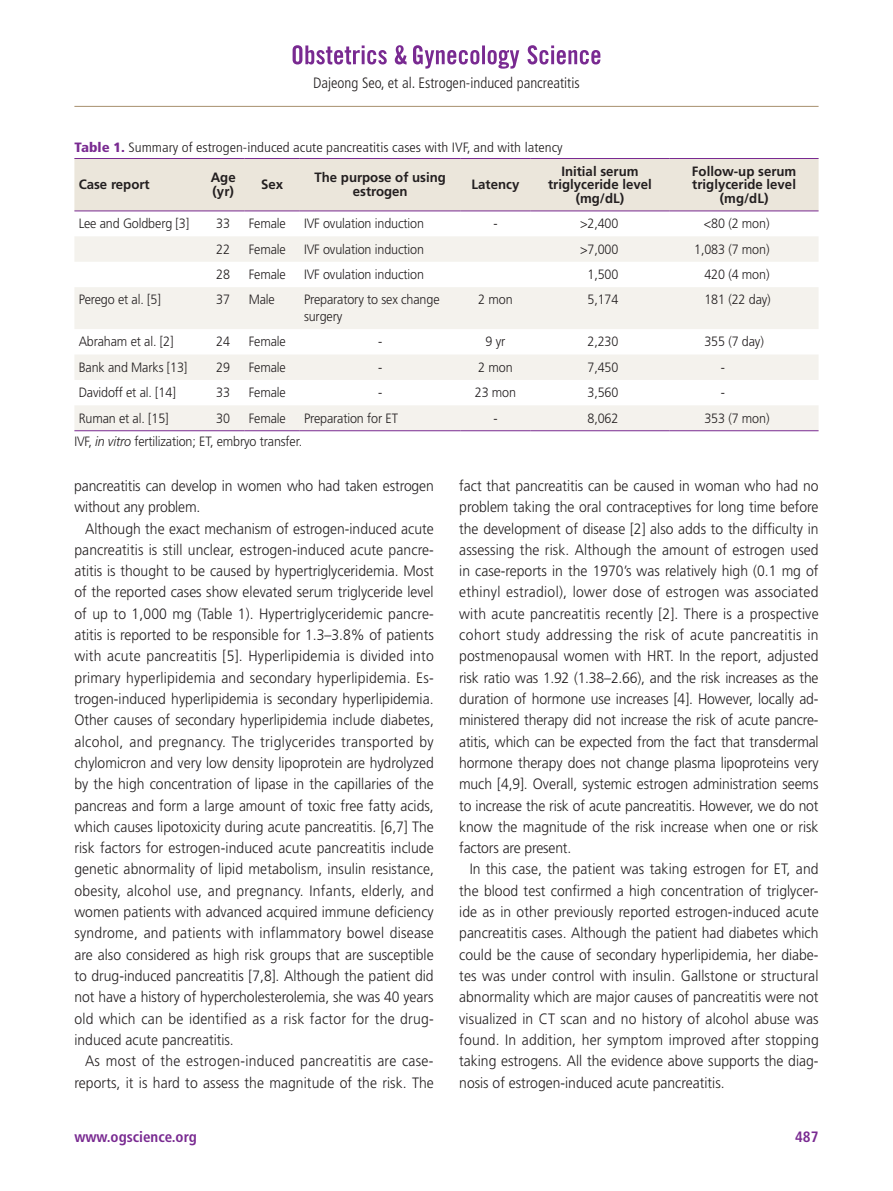
<style>
.page{position:relative;width:893px;height:1191px;background:#fff}
.page>*{position:absolute;margin:0;border:0;box-sizing:border-box;transform-origin:0 0}
.본문_영문{font:300 15px/21.3px "Frutiger LT Std";color:#231f20;text-align:justify;scale:.93 1}
.t1{font:300 condensed 15px "Frutiger LT Std";color:#231f20}
.t2{font:700 condensed 15px "Frutiger LT Std";color:#792a91}
.표내용{font:300 13.5px/16.5px "Frutiger LT Std";letter-spacing:-.01em;color:#231f20;scale:.93 1}
.표머리{font:700 13.5px/13.5px "Frutiger LT Std";color:#231f20}
.표_타이틀{font:300 condensed 13.5px "Frutiger LT Std";color:#231f20;scale:1.1 1}
.표_설명{font:300 13.5px "Frutiger LT Std";letter-spacing:-.01em;color:#231f20;scale:.93 1}
.s1{font-weight:900;color:#792a91}
.s2{font-style:italic}
</style>
<div class="page">
<hr style="left:74px;top:106px;width:745px;height:1px;background:#ad9676">
<svg style="left:527px;top:45px;width:73px;height:19px"></svg>
<svg style="left:413px;top:45px;width:106px;height:24px"></svg>
<svg style="left:293px;top:45px;width:114px;height:19px"></svg>
<div style="left:74px;top:159px;width:745px;height:51px;background:#ebe6db"></div>
<svg style="left:74px;top:236px;width:745px;height:194px;fill:#f4f2ed"></svg>
<hr style="left:74px;top:158px;width:128px;height:1px;background:#792a91">
<hr style="left:202px;top:158px;width:42px;height:1px;background:#792a91">
<hr style="left:244px;top:158px;width:56px;height:1px;background:#792a91">
<hr style="left:300px;top:158px;width:161px;height:1px;background:#792a91">
<hr style="left:461px;top:158px;width:69px;height:1px;background:#792a91">
<hr style="left:530px;top:158px;width:140px;height:1px;background:#792a91">
<hr style="left:670px;top:158px;width:149px;height:1px;background:#792a91">
<hr style="left:74px;top:210px;width:128px;height:1px;background:#792a91">
<hr style="left:202px;top:210px;width:42px;height:1px;background:#792a91">
<hr style="left:244px;top:210px;width:56px;height:1px;background:#792a91">
<hr style="left:300px;top:210px;width:161px;height:1px;background:#792a91">
<hr style="left:461px;top:210px;width:69px;height:1px;background:#792a91">
<hr style="left:530px;top:210px;width:140px;height:1px;background:#792a91">
<hr style="left:670px;top:210px;width:149px;height:1px;background:#792a91">
<hr style="left:74px;top:430px;width:128px;height:1px;background:#792a91">
<hr style="left:202px;top:430px;width:42px;height:1px;background:#792a91">
<hr style="left:244px;top:430px;width:56px;height:1px;background:#792a91">
<hr style="left:300px;top:430px;width:161px;height:1px;background:#792a91">
<hr style="left:461px;top:430px;width:69px;height:1px;background:#792a91">
<hr style="left:530px;top:430px;width:140px;height:1px;background:#792a91">
<hr style="left:670px;top:430px;width:149px;height:1px;background:#792a91">
<p class="t1" style="left:313px;top:74px;width:268px">Dajeong Seo, et al. Estrogen-induced pancreatitis</p>
<p class="표_타이틀" style="left:74px;top:139px;width:445px"><span class="s1">Table 1.</span> Summary of estrogen-induced acute pancreatitis cases with IVF, and with latency</p>
<p class="표머리" style="left:79px;top:178px;width:73px">Case report</p>
<p class="표머리" style="left:211px;top:171px;width:26px">Age (yr)</p>
<p class="표머리" style="left:261px;top:178px;width:24px">Sex</p>
<p class="표머리" style="left:314px;top:171px;width:133px;text-align:center">The purpose of using estrogen</p>
<p class="표머리" style="left:472px;top:178px;width:49px">Latency</p>
<p class="표머리" style="left:548px;top:164px;width:105px;text-align:center">Initial serum triglyceride level (mg/dL)</p>
<p class="표머리" style="left:692px;top:164px;width:106px">Follow-up serum triglyceride level</p>
<p class="표머리" style="left:720px;top:191px;width:50px">(mg/dL)</p>
<p class="표내용" style="left:79px;top:215px;width:120px">Lee and Goldberg [3]</p>
<p class="표내용" style="left:216px;top:215px;width:16px">33</p>
<p class="표내용" style="left:249px;top:215px;width:41px">Female</p>
<p class="표내용" style="left:304px;top:215px;width:131px">IVF ovulation induction</p>
<p class="표내용" style="left:493px;top:215px;width:6px">-</p>
<p class="표내용" style="left:580px;top:215px;width:43px">&gt;2,400</p>
<p class="표내용" style="left:704px;top:215px;width:72px">&lt;80 (2 mon)</p>
<p class="표내용" style="left:216px;top:241px;width:16px">22</p>
<p class="표내용" style="left:249px;top:241px;width:41px">Female</p>
<p class="표내용" style="left:304px;top:241px;width:131px">IVF ovulation induction</p>
<p class="표내용" style="left:580px;top:241px;width:43px">&gt;7,000</p>
<p class="표내용" style="left:694px;top:241px;width:82px">1,083 (7 mon)</p>
<p class="표내용" style="left:216px;top:266px;width:16px">28</p>
<p class="표내용" style="left:249px;top:266px;width:41px">Female</p>
<p class="표내용" style="left:304px;top:266px;width:131px">IVF ovulation induction</p>
<p class="표내용" style="left:588px;top:266px;width:35px">1,500</p>
<p class="표내용" style="left:704px;top:266px;width:71px">420 (4 mon)</p>
<p class="표내용" style="left:79px;top:292px;width:90px">Perego et al. [5]</p>
<p class="표내용" style="left:216px;top:292px;width:16px">37</p>
<p class="표내용" style="left:249px;top:292px;width:30px">Male</p>
<p class="표내용" style="left:304px;top:292px;width:147px">Preparatory to sex change surgery</p>
<p class="표내용" style="left:478px;top:292px;width:38px">2 mon</p>
<p class="표내용" style="left:588px;top:292px;width:35px">5,174</p>
<p class="표내용" style="left:704px;top:292px;width:73px">181 (22 day)</p>
<p class="표내용" style="left:79px;top:333px;width:103px">Abraham et al. [2]</p>
<p class="표내용" style="left:216px;top:333px;width:16px">24</p>
<p class="표내용" style="left:249px;top:333px;width:41px">Female</p>
<p class="표내용" style="left:378px;top:333px;width:6px">-</p>
<p class="표내용" style="left:485px;top:333px;width:23px">9 yr</p>
<p class="표내용" style="left:588px;top:333px;width:35px">2,230</p>
<p class="표내용" style="left:704px;top:333px;width:65px">355 (7 day)</p>
<p class="표내용" style="left:79px;top:359px;width:118px">Bank and Marks [13]</p>
<p class="표내용" style="left:216px;top:359px;width:16px">29</p>
<p class="표내용" style="left:249px;top:359px;width:41px">Female</p>
<p class="표내용" style="left:378px;top:359px;width:6px">-</p>
<p class="표내용" style="left:478px;top:359px;width:38px">2 mon</p>
<p class="표내용" style="left:588px;top:359px;width:35px">7,450</p>
<p class="표내용" style="left:721px;top:359px;width:6px">-</p>
<p class="표내용" style="left:79px;top:384px;width:106px">Davidoff et al. [14]</p>
<p class="표내용" style="left:216px;top:384px;width:16px">33</p>
<p class="표내용" style="left:249px;top:384px;width:41px">Female</p>
<p class="표내용" style="left:378px;top:384px;width:6px">-</p>
<p class="표내용" style="left:475px;top:384px;width:46px">23 mon</p>
<p class="표내용" style="left:588px;top:384px;width:35px">3,560</p>
<p class="표내용" style="left:721px;top:384px;width:6px">-</p>
<p class="표내용" style="left:79px;top:410px;width:98px">Ruman et al. [15]</p>
<p class="표내용" style="left:216px;top:410px;width:16px">30</p>
<p class="표내용" style="left:249px;top:410px;width:41px">Female</p>
<p class="표내용" style="left:304px;top:410px;width:102px">Preparation for ET</p>
<p class="표내용" style="left:493px;top:410px;width:6px">-</p>
<p class="표내용" style="left:588px;top:410px;width:35px">8,062</p>
<p class="표내용" style="left:704px;top:410px;width:71px">353 (7 mon)</p>
<p class="표_설명" style="left:74px;top:434px;width:246px">IVF, <span class="s2">in vitro</span> fertilization; ET, embryo transfer.</p>
<p class="본문_영문" style="left:74px;top:475px;width:388px">pancreatitis can develop in women who had taken estrogen without any problem.</p>
<p class="본문_영문" style="left:74px;top:518px;width:388px;text-indent:11px">Although the exact mechanism of estrogen-induced acute pancreatitis is still unclear, estrogen-induced acute pancre&shy;atitis is thought to be caused by hypertriglyceridemia. Most of the reported cases show elevated serum triglyceride level of up to 1,000 mg (Table 1). Hypertriglyceridemic pancre&shy;atitis is reported to be responsible for 1.3–3.8% of patients with acute pancreatitis [5]. Hyperlipidemia is divided into primary hyperlipidemia and secondary hyperlipidemia. Es&shy;trogen-induced hyperlipidemia is secondary hyperlipidemia.<br>Other causes of secondary hyperlipidemia include diabetes, alcohol, and pregnancy. The triglycerides transported by chylomicron and very low density lipoprotein are hydrolyzed by the high concentration of lipase in the capillaries of the pancreas and form a large amount of toxic free fatty acids, which causes lipotoxicity during acute pancreatitis. [6,7] The risk factors for estrogen-induced acute pancreatitis include genetic abnormality of lipid metabolism, insulin resistance, obesity, alcohol use, and pregnancy. Infants, elderly, and women patients with advanced acquired immune deficiency syndrome, and patients with inflammatory bowel disease are also considered as high risk groups that are susceptible to drug-induced pancreatitis [7,8]. Although the patient did not have a history of hypercholesterolemia, she was 40 years old which can be identified as a risk factor for the drug&shy;induced acute pancreatitis.</p>
<p class="본문_영문" style="left:74px;top:1050px;width:388px;text-align:right">As most of the estrogen-induced pancreatitis are case&shy;reports, it is hard to assess the magnitude of the risk. The</p>
<p class="본문_영문" style="left:459px;top:475px;width:388px">fact that pancreatitis can be caused in woman who had no problem taking the oral contraceptives for long time before the development of disease [2] also adds to the difficulty in assessing the risk. Although the amount of estrogen used in case-reports in the 1970’s was relatively high (0.1 mg of ethinyl estradiol), lower dose of estrogen was associated with acute pancreatitis recently [2]. There is a prospective cohort study addressing the risk of acute pancreatitis in postmenopausal women with HRT. In the report, adjusted risk ratio was 1.92 (1.38–2.66), and the risk increases as the duration of hormone use increases [4]. However, locally ad&shy;ministered therapy did not increase the risk of acute pancre&shy;atitis, which can be expected from the fact that transdermal hormone therapy does not change plasma lipoproteins very much [4,9]. Overall, systemic estrogen administration seems to increase the risk of acute pancreatitis. However, we do not know the magnitude of the risk increase when one or risk factors are present.</p>
<p class="본문_영문" style="left:459px;top:859px;width:388px;text-indent:11px">In this case, the patient was taking estrogen for ET, and the blood test confirmed a high concentration of triglycer&shy;ide as in other previously reported estrogen-induced acute pancreatitis cases. Although the patient had diabetes which could be the cause of secondary hyperlipidemia, her diabe&shy;tes was under control with insulin. Gallstone or structural abnormality which are major causes of pancreatitis were not visualized in CT scan and no history of alcohol abuse was found. In addition, her symptom improved after stopping taking estrogens. All the evidence above supports the diag&shy;nosis of estrogen-induced acute pancreatitis.</p>
<p class="t2" style="left:74px;top:1128px;width:124px">www.ogscience.org</p>
<p class="t2" style="left:795px;top:1128px;width:25px">487</p>
</div>
